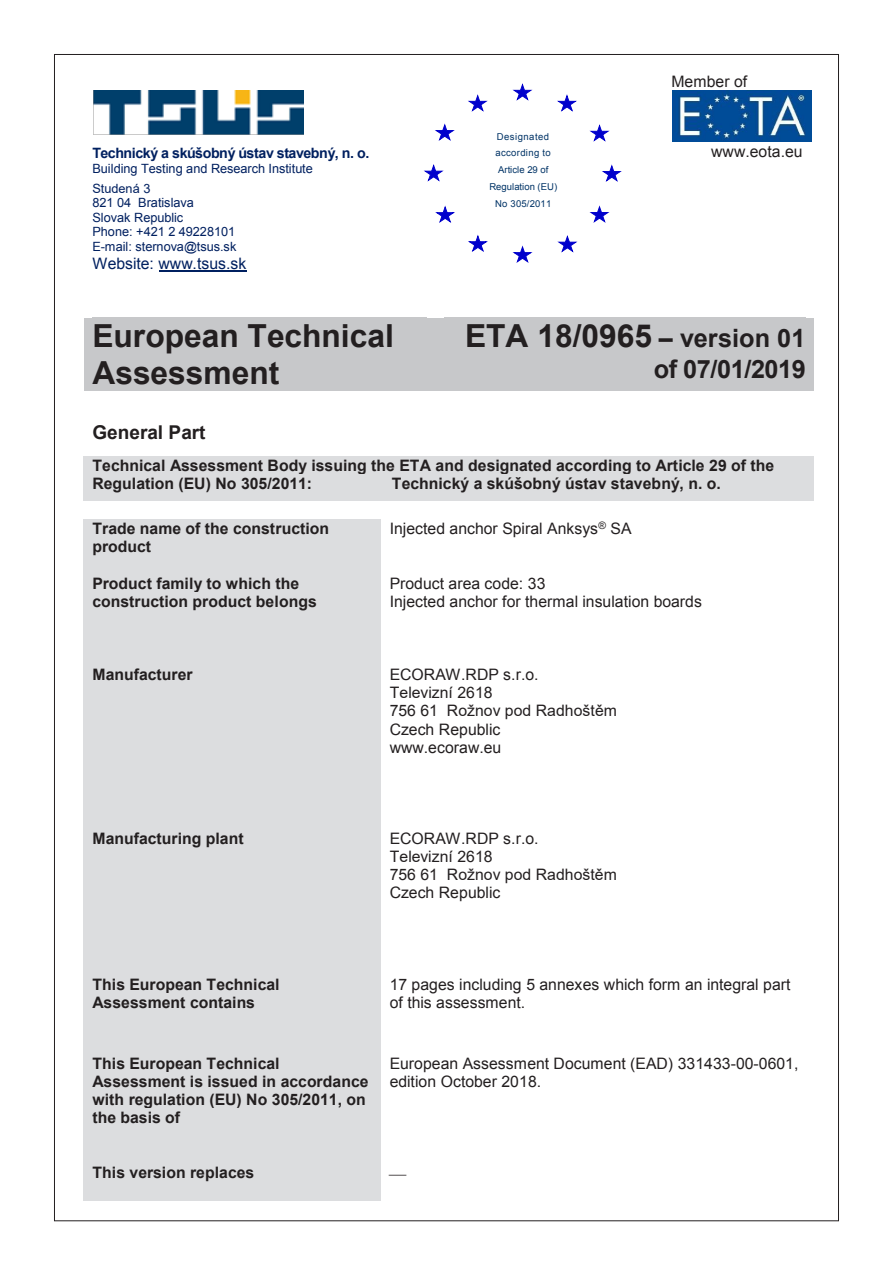
<style>
.page{position:relative;width:893px;height:1263px;background:#fff}
.page>*{position:absolute;margin:0;border:0;box-sizing:border-box;transform-origin:0 0}
.t1{font:700 31.8px/36.5px "Arial";color:#231f20}
.t2{font:700 25.35px "Arial";letter-spacing:-.015em;color:#231f20}
.t3{font:700 19.05px "Arial";color:#231f20}
.t4{font:700 15.75px/18.3px "Arial";color:#231f20}
.t5{font:15.75px/18.3px "Arial";color:#231f20}
.t6{font:15.75px "Arial";color:#002060}
.t7{font:700 14.25px "Arial";letter-spacing:-.035em;color:#002060}
.t8{font:12.75px/14.5px "Arial";letter-spacing:-.005em;color:#002060}
.t9{font:9.45px/16.8px "Arial";letter-spacing:.02em;color:#036;text-align:center}
.s1{font-size:25.35px}
</style>
<div class="page">
<hr style="left:159px;top:270px;width:87px;height:1px;background:#002060">
<div style="left:84px;top:318px;width:352px;height:72px;background:#c7c8ca"></div>
<div style="left:436px;top:318px;width:378px;height:72px;background:#c7c8ca"></div>
<div style="left:84px;top:456px;width:730px;height:45px;background:#dcdddf"></div>
<div style="left:84px;top:519px;width:297px;height:55px;background:#dcdddf"></div>
<div style="left:84px;top:574px;width:297px;height:91px;background:#dcdddf"></div>
<div style="left:84px;top:665px;width:297px;height:164px;background:#dcdddf"></div>
<div style="left:84px;top:829px;width:297px;height:146px;background:#dcdddf"></div>
<div style="left:84px;top:975px;width:297px;height:54px;background:#dcdddf"></div>
<div style="left:84px;top:1029px;width:297px;height:25px;background:#dcdddf"></div>
<div style="left:84px;top:1054px;width:297px;height:109px;background:#dcdddf"></div>
<div style="left:84px;top:1163px;width:297px;height:38px;background:#dcdddf"></div>
<img style="left:93px;top:91px;width:211px;height:44px">
<img style="left:672px;top:91px;width:139px;height:51px">
<svg style="left:424px;top:164px;width:13px;height:18px"></svg>
<svg style="left:516px;top:255px;width:13px;height:8px"></svg>
<svg style="left:557px;top:94px;width:20px;height:18px"></svg>
<svg style="left:609px;top:164px;width:13px;height:18px"></svg>
<svg style="left:468px;top:94px;width:20px;height:18px"></svg>
<svg style="left:513px;top:83px;width:20px;height:18px"></svg>
<img style="left:437px;top:123px;width:172px;height:132px">
<p class="t7" style="left:92px;top:143px;width:278px">Technický a skúšobný ústav stavebný, n. o.</p>
<p class="t8" style="left:92px;top:160px;width:222px;line-height:19.2px">Building Testing and Research Institute<br>Studená 3</p>
<p class="t8" style="left:92px;top:196px;width:145px">821 04 Bratislava<br>Slovak Republic<br>Phone: +421 2 49228101<br>E-mail: sternova@tsus.sk</p>
<p class="t6" style="left:92px;top:253px;width:155px">Website: www.tsus.sk</p>
<p class="t9" style="left:489px;top:128px;width:69px">Designated according to<br>Article 29 of<br>Regulation (EU)<br>No 305/2011</p>
<p class="t5" style="left:671px;top:73px;width:77px">Member of</p>
<p class="t5" style="left:711px;top:142px;width:93px">www.eota.eu</p>
<p class="t1" style="left:92px;top:319px;width:303px">European Technical<br>Assessment</p>
<p class="t1" style="left:465px;top:319px;width:342px">ETA 18/0965 <span class="s1">– version 01</span></p>
<p class="t2" style="left:654px;top:352px;width:154px">of 07/01/2019</p>
<p class="t3" style="left:92px;top:420px;width:115px">General Part</p>
<p class="t4" style="left:92px;top:457px;width:683px">Technical Assessment Body issuing the ETA and designated according to Article 29 of the<br>Regulation (EU) No 305/2011:</p>
<p class="t4" style="left:392px;top:475px;width:331px">Technický a skúšobný ústav stavebný, n. o.</p>
<p class="t4" style="left:92px;top:520px;width:238px">Trade name of the construction product</p>
<p class="t5" style="left:390px;top:519px;width:244px">Injected anchor Spiral Anksys<sup>®</sup> SA</p>
<p class="t4" style="left:92px;top:574px;width:226px">Product family to which the construction product belongs</p>
<p class="t5" style="left:390px;top:574px;width:314px">Product area code: 33<br>Injected anchor for thermal insulation boards</p>
<p class="t4" style="left:92px;top:665px;width:102px">Manufacturer</p>
<p class="t5" style="left:390px;top:665px;width:229px">ECORAW.RDP s.r.o.<br>Televizní 2618<br>756 61 Rožnov pod Radhoštěm<br>Czech Republic<br>www.ecoraw.eu</p>
<p class="t4" style="left:92px;top:830px;width:153px">Manufacturing plant</p>
<p class="t5" style="left:390px;top:829px;width:229px">ECORAW.RDP s.r.o.<br>Televizní 2618<br>756 61 Rožnov pod Radhoštěm<br>Czech Republic</p>
<p class="t4" style="left:92px;top:975px;width:189px">This European Technical<br>Assessment contains</p>
<p class="t5" style="left:390px;top:975px;width:402px">17 pages including 5 annexes which form an integral part of this assessment.</p>
<p class="t4" style="left:92px;top:1054px;width:278px">This European Technical<br>Assessment is issued in accordance with regulation (EU) No 305/2011, on the basis of</p>
<p class="t5" style="left:390px;top:1054px;width:410px">European Assessment Document (EAD) 331433-00-0601, edition October 2018.</p>
<p class="t4" style="left:92px;top:1164px;width:163px">This version replaces</p>
</div>
